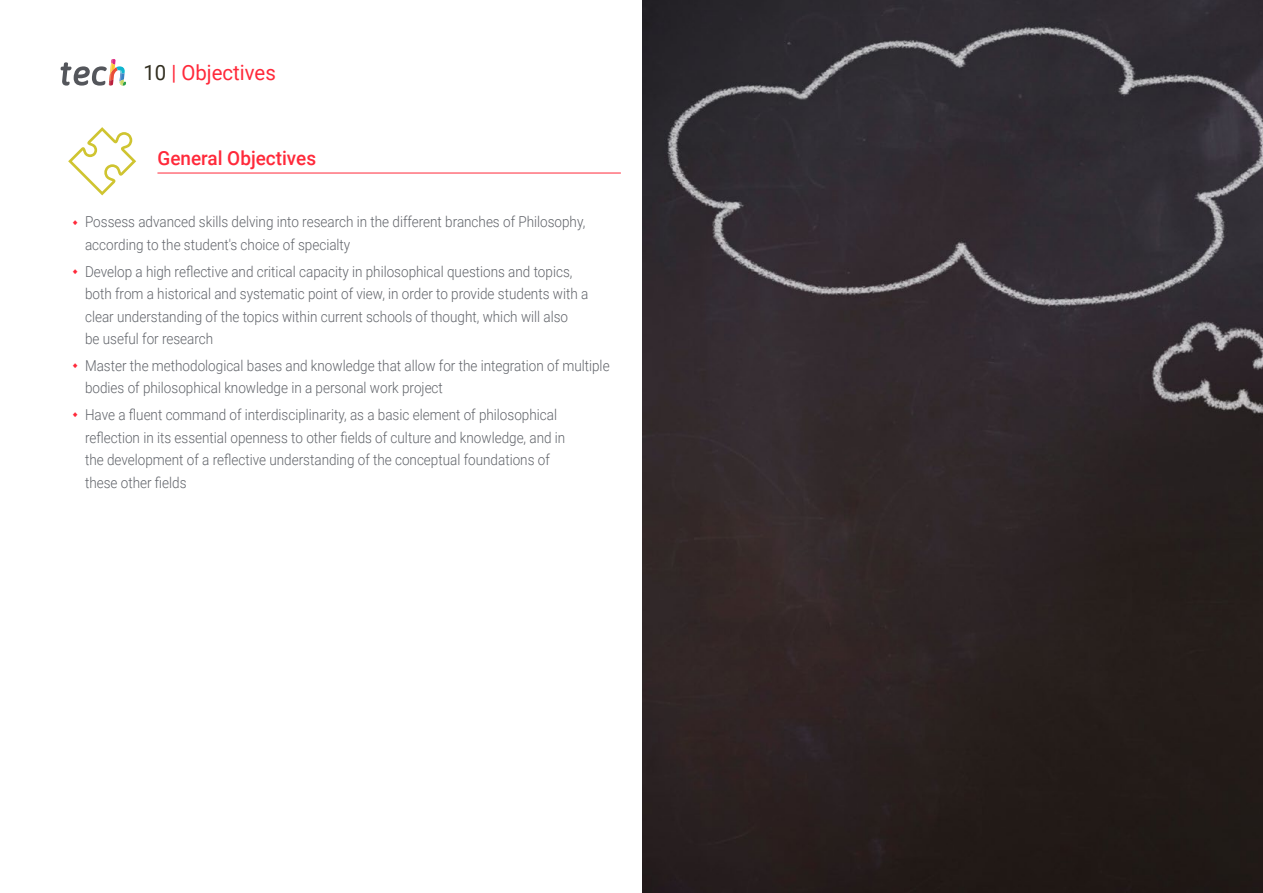
<style>
.page{position:relative;width:1263px;height:893px;background:#fff}
.page>*{position:absolute;margin:0;border:0;box-sizing:border-box;transform-origin:0 0}
.t1{font:21px "Roboto";color:#ff293a}
.t2{font:500 19.5px "Roboto";color:#ff293a}
.t3{font:300 15px/22.5px "Roboto";color:#61646a;scale:.9 1}
.s1{color:#312e20}
</style>
<div class="page">
<hr style="left:157px;top:173px;width:464px;height:1px;background:#ff293a">
<svg style="left:68px;top:127px;width:68px;height:68px"></svg>
<svg style="left:61px;top:59px;width:65px;height:27px"></svg>
<img style="left:642px;top:0;width:621px;height:893px">
<h1 class="t1" style="left:144px;top:57px;width:134px"><span class="s1">10</span> | Objectives</h1>
<h2 class="t2" style="left:157px;top:144px;width:160px">General Objectives</h2>
<p class="t3" style="left:85px;top:210px;width:557px">Possess advanced skills delving into research in the different branches of Philosophy, according to the student's choice of specialty</p>
<p class="t3" style="left:85px;top:259px;width:561px">Develop a high reflective and critical capacity in philosophical questions and topics, both from a historical and systematic point of view, in order to provide students with a clear understanding of the topics within current schools of thought, which will also<br>be useful for research</p>
<p class="t3" style="left:85px;top:354px;width:584px">Master the methodological bases and knowledge that allow for the integration of multiple bodies of philosophical knowledge in a personal work project</p>
<p class="t3" style="left:85px;top:403px;width:535px">Have a fluent command of interdisciplinarity, as a basic element of philosophical reflection in its essential openness to other fields of culture and knowledge, and in the development of a reflective understanding of the conceptual foundations of these other fields</p>
</div>
